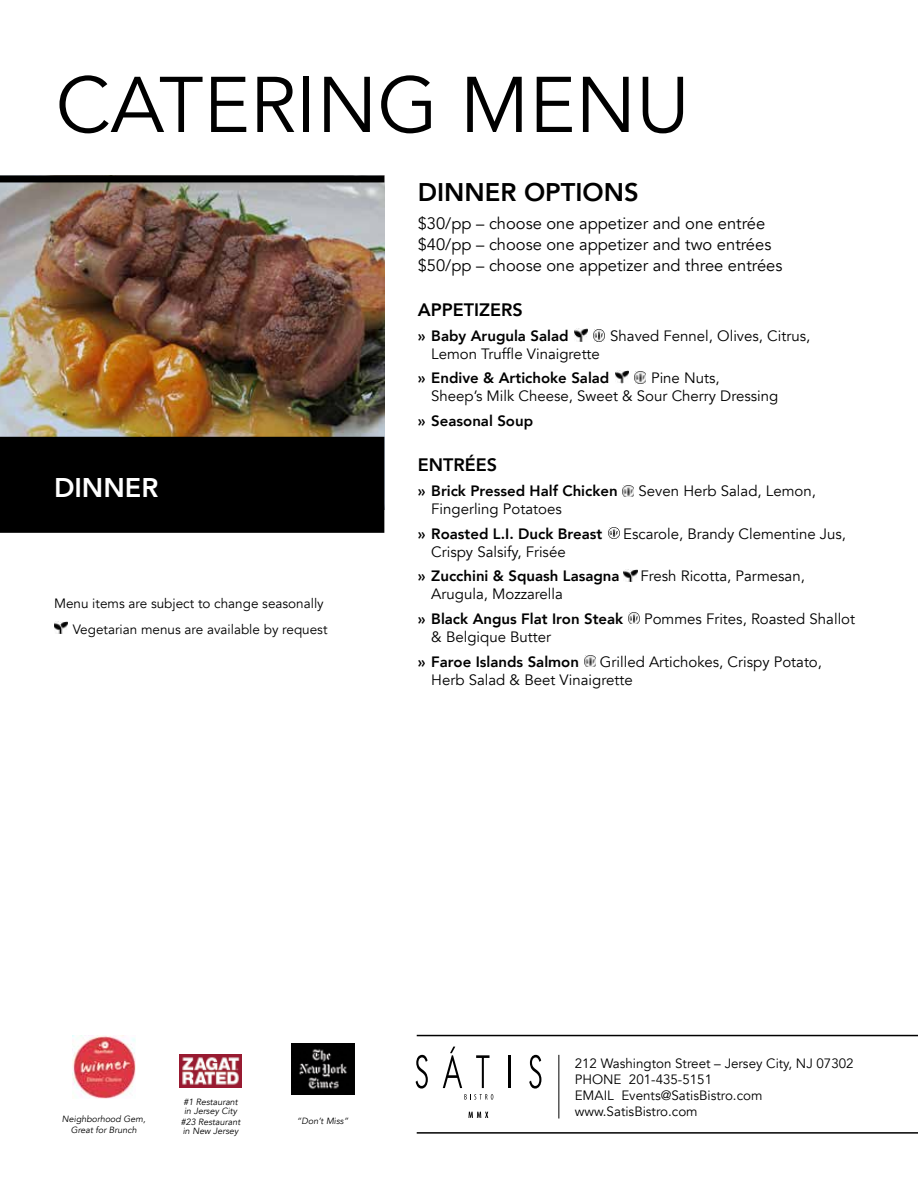
<style>
.page{position:relative;width:918px;height:1188px;background:#fff}
.page>*{position:absolute;margin:0;border:0;box-sizing:border-box;transform-origin:0 0}
.t1{font:78px "Avenir";color:#000}
.t2{font:800 27px "Avenir";color:#fff}
.t3{font:800 25.5px "Avenir";color:#000}
.t4{font:800 18px "Avenir";color:#000}
.t5{font:16.5px/21px "Avenir";color:#000}
.t6{font:15px/18px "Avenir";color:#000}
.t7{font:800 15px "Avenir";color:#000}
.t8{font:13.5px/15.8px "Avenir";color:#000}
.t9{font:italic 9px/9px "Avenir";color:#000}
</style>
<div class="page">
<img style="left:179px;top:1055px;width:63px;height:32px">
<img style="left:291px;top:1044px;width:63px;height:51px">
<img style="left:72px;top:1036px;width:63px;height:63px">
<hr style="left:417px;top:1035px;width:501px;height:1px;background:#000">
<hr style="left:417px;top:1132px;width:501px;height:2px;background:#000">
<hr style="left:558px;top:1055px;width:1px;height:64px;background:#000">
<svg style="left:416px;top:1055px;width:12px;height:34px"></svg>
<svg style="left:476px;top:1055px;width:14px;height:33px"></svg>
<hr style="left:508px;top:1055px;width:2px;height:33px;background:#000">
<svg style="left:529px;top:1055px;width:12px;height:34px"></svg>
<svg style="left:443px;top:1047px;width:19px;height:41px"></svg>
<svg style="left:464px;top:1094px;width:29px;height:6px"></svg>
<svg style="left:468px;top:1112px;width:20px;height:6px"></svg>
<img style="left:0;top:182px;width:384px;height:255px">
<div style="left:0;top:176px;width:384px;height:6px;border:2px solid #000"></div>
<div style="left:1px;top:438px;width:383px;height:94px;background:#000"></div>
<div style="left:0;top:437px;width:384px;height:96px;border:2px solid #000"></div>
<img style="left:574px;top:329px;width:14px;height:12px">
<svg style="left:593px;top:330px;width:12px;height:11px"></svg>
<img style="left:615px;top:370px;width:14px;height:13px">
<svg style="left:634px;top:372px;width:12px;height:11px"></svg>
<svg style="left:624px;top:569px;width:13px;height:13px"></svg>
<svg style="left:622px;top:485px;width:12px;height:12px"></svg>
<svg style="left:608px;top:527px;width:12px;height:11px"></svg>
<svg style="left:628px;top:612px;width:12px;height:12px"></svg>
<svg style="left:584px;top:656px;width:12px;height:11px"></svg>
<img style="left:54px;top:621px;width:14px;height:13px">
<h1 class="t1" style="left:56px;top:59px;width:635px">CATERING MENU</h1>
<h2 class="t2" style="left:54px;top:467px;width:106px">DINNER</h2>
<p class="t8" style="left:54px;top:590px;width:275px;line-height:26.2px;text-align:right">Menu items are subject to change seasonally<br>Vegetarian menus are available by request</p>
<h3 class="t3" style="left:418px;top:172px;width:222px">DINNER OPTIONS</h3>
<p class="t5" style="left:418px;top:213px;width:366px">$30/pp – choose one appetizer and one entrée $40/pp – choose one appetizer and two entrées $50/pp – choose one appetizer and three entrées</p>
<p class="t4" style="left:418px;top:295px;width:106px">APPETIZERS</p>
<p class="t7" style="left:418px;top:324px;width:152px">» Baby Arugula Salad</p>
<p class="t6" style="left:610px;top:327px;width:202px">Shaved Fennel, Olives, Citrus,</p>
<p class="t6" style="left:431px;top:345px;width:170px">Lemon Truffle Vinaigrette</p>
<p class="t7" style="left:418px;top:366px;width:193px">» Endive &amp; Artichoke Salad</p>
<p class="t6" style="left:431px;top:369px;width:349px;text-indent:220px">Pine Nuts,<br>Sheep’s Milk Cheese, Sweet &amp; Sour Cherry Dressing</p>
<p class="t7" style="left:418px;top:409px;width:117px">» Seasonal Soup</p>
<p class="t4" style="left:418px;top:451px;width:81px">ENTRÉES</p>
<p class="t7" style="left:418px;top:479px;width:201px">» Brick Pressed Half Chicken</p>
<p class="t6" style="left:639px;top:482px;width:179px">Seven Herb Salad, Lemon,</p>
<p class="t6" style="left:431px;top:500px;width:132px">Fingerling Potatoes</p>
<p class="t7" style="left:418px;top:522px;width:186px">» Roasted L.I. Duck Breast</p>
<p class="t6" style="left:623px;top:525px;width:224px">Escarole, Brandy Clementine Jus,</p>
<p class="t6" style="left:431px;top:543px;width:136px">Crispy Salsify, Frisée</p>
<p class="t7" style="left:418px;top:564px;width:203px">» Zucchini &amp; Squash Lasagna</p>
<p class="t6" style="left:641px;top:567px;width:166px">Fresh Ricotta, Parmesan,</p>
<p class="t6" style="left:431px;top:585px;width:133px">Arugula, Mozzarella</p>
<p class="t7" style="left:418px;top:607px;width:207px">» Black Angus Flat Iron Steak</p>
<p class="t6" style="left:644px;top:610px;width:213px">Pommes Frites, Roasted Shallot</p>
<p class="t6" style="left:431px;top:628px;width:121px">&amp; Belgique Butter</p>
<p class="t7" style="left:418px;top:650px;width:163px">» Faroe Islands Salmon</p>
<p class="t6" style="left:431px;top:653px;width:392px;text-indent:169px">Grilled Artichokes, Crispy Potato,<br>Herb Salad &amp; Beet Vinaigrette</p>
<p class="t9" style="left:183px;top:1097px;width:56px">#1 Restaurant in Jersey City</p>
<p class="t9" style="left:181px;top:1118px;width:61px">#23 Restaurant in New Jersey</p>
<p class="t9" style="left:62px;top:1115px;width:85px">Neighborhood Gem,</p>
<p class="t9" style="left:297px;top:1116px;width:53px">“Don’t Miss”</p>
<p class="t9" style="left:71px;top:1125px;width:67px">Great for Brunch</p>
<p class="t8" style="left:575px;top:1056px;width:280px">212 Washington Street – Jersey City, NJ 07302<br>PHONE 201-435-5151<br>EMAIL Events@SatisBistro.com www.SatisBistro.com</p>
</div>
